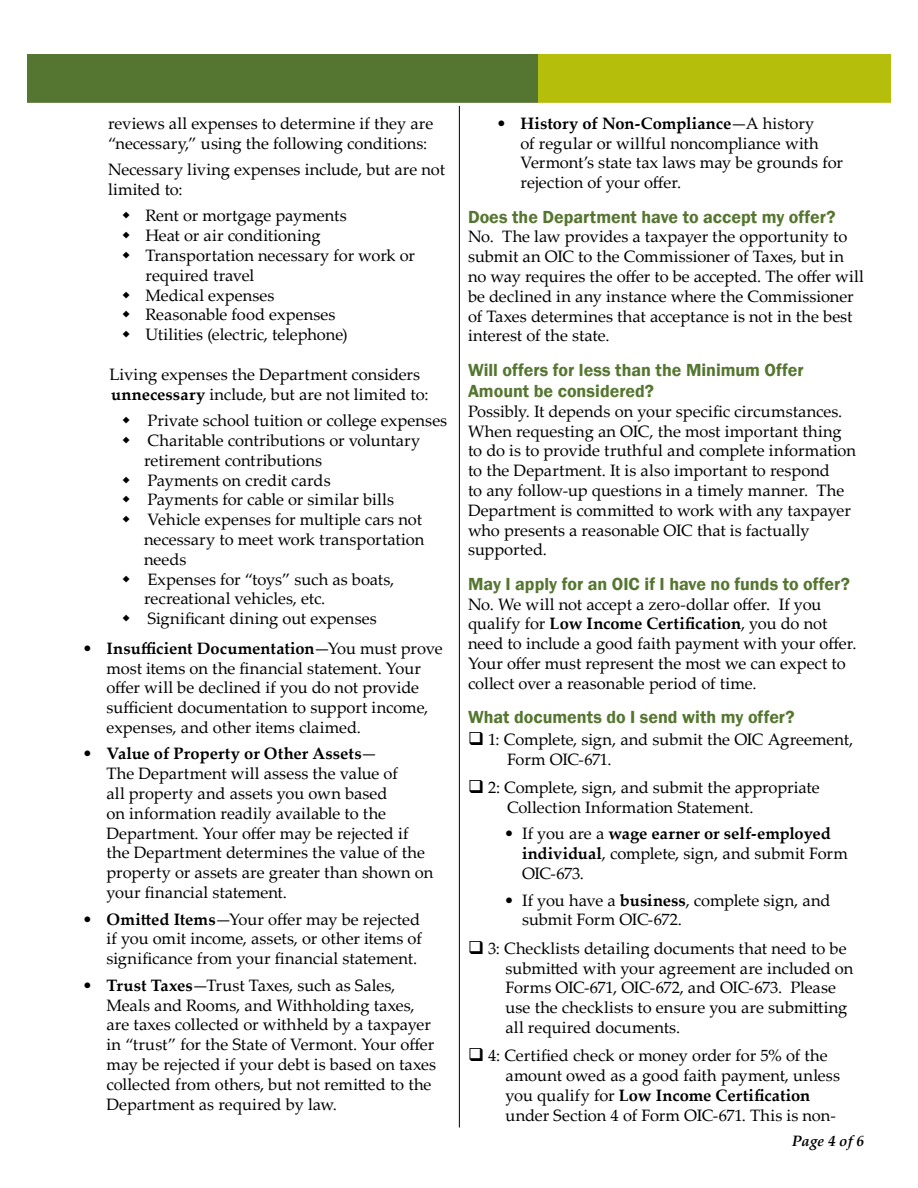
<style>
.page{position:relative;width:918px;height:1188px;background:#fff}
.page>*{position:absolute;margin:0;border:0;box-sizing:border-box;transform-origin:0 0}
.t1{font:600 18px/21px "Franklin Gothic";color:#557630}
.t2{font:16.5px/19.8px "Palatino Linotype";color:#000}
.t3{font:italic 700 15px "Palatino Linotype";letter-spacing:.005em;color:#000}
.s1{font-weight:700}
</style>
<div class="page">
<div style="left:27px;top:54px;width:511px;height:49px;background:#557630;border:2px solid #557630"></div>
<div style="left:538px;top:54px;width:353px;height:49px;background:#b5bf0b;border:2px solid #b5bf0b"></div>
<hr style="left:459px;top:106px;width:1px;height:1022px;background:#000">
<p class="t2" style="left:108px;top:113px;width:327px">reviews all expenses to determine if they are “necessary,” using the following conditions:</p>
<p class="t2" style="left:108px;top:159px;width:339px">Necessary living expenses include, but are not limited to:</p>
<p class="t2" style="left:146px;top:205px;width:271px">Rent or mortgage payments<br>Heat or air conditioning<br>Transportation necessary for work or required travel<br>Medical expenses<br>Reasonable food expenses<br>Utilities (electric, telephone)</p>
<p class="t2" style="left:110px;top:364px;width:320px">Living expenses the Department considers <span class="s1">unnecessary</span> include, but are not limited to:</p>
<p class="t2" style="left:144px;top:410px;width:305px">Private school tuition or college expenses<br>Charitable contributions or voluntary retirement contributions<br>Payments on credit cards<br>Payments for cable or similar bills<br>Vehicle expenses for multiple cars not necessary to meet work transportation needs<br>Expenses for “toys” such as boats, recreational vehicles, etc.<br>Significant dining out expenses</p>
<p class="t2" style="left:106px;top:638px;width:338px;text-indent:-24px">• <span class="s1">Insufficient Documentation</span>—You must prove most items on the financial statement. Your offer will be declined if you do not provide sufficient documentation to support income, expenses, and other items claimed.</p>
<p class="t2" style="left:106px;top:743px;width:328px;text-indent:-24px">• <span class="s1">Value of Property or Other Assets</span>—<br>The Department will assess the value of<br>all property and assets you own based<br>on information readily available to the Department. Your offer may be rejected if the Department determines the value of the property or assets are greater than shown on your financial statement.</p>
<p class="t2" style="left:106px;top:908px;width:317px;text-align:justify;text-indent:-24px">• <span class="s1">Omitted Items</span>—Your offer may be rejected if you omit income, assets, or other items of significance from your financial statement.</p>
<p class="t2" style="left:106px;top:975px;width:331px;text-indent:-24px">• <span class="s1">Trust Taxes</span>—Trust Taxes, such as Sales, Meals and Rooms, and Withholding taxes, are taxes collected or withheld by a taxpayer in “trust” for the State of Vermont. Your offer may be rejected if your debt is based on taxes collected from others, but not remitted to the Department as required by law.</p>
<p class="t2" style="left:520px;top:113px;width:324px;text-indent:-24px">• <span class="s1">History of Non-Compliance</span>—A history<br>of regular or willful noncompliance with Vermont’s state tax laws may be grounds for rejection of your offer.</p>
<p class="t1" style="left:468px;top:206px;width:369px">Does the Department have to accept my offer?</p>
<p class="t2" style="left:468px;top:226px;width:397px">No. The law provides a taxpayer the opportunity to submit an OIC to the Commissioner of Taxes, but in no way requires the offer to be accepted. The offer will be declined in any instance where the Commissioner of Taxes determines that acceptance is not in the best interest of the state.</p>
<p class="t1" style="left:468px;top:360px;width:337px">Will offers for less than the Minimum Offer<br>Amount be considered?</p>
<p class="t2" style="left:468px;top:401px;width:390px">Possibly. It depends on your specific circumstances.<br>When requesting an OIC, the most important thing to do is to provide truthful and complete information to the Department. It is also important to respond<br>to any follow-up questions in a timely manner. The Department is committed to work with any taxpayer who presents a reasonable OIC that is factually supported.</p>
<p class="t1" style="left:468px;top:574px;width:383px">May I apply for an OIC if I have no funds to offer?</p>
<p class="t2" style="left:468px;top:593px;width:390px">No. We will not accept a zero-dollar offer. If you qualify for <span class="s1">Low Income Certification</span>, you do not need to include a good faith payment with your offer.<br>Your offer must represent the most we can expect to collect over a reasonable period of time.</p>
<p class="t1" style="left:468px;top:707px;width:328px">What documents do I send with my offer?</p>
<p class="t2" style="left:507px;top:729px;width:348px;text-indent:-39px">❑ 1: Complete, sign, and submit the OIC Agreement,<br>Form OIC-671.</p>
<p class="t2" style="left:507px;top:777px;width:314px;text-indent:-39px">❑ 2: Complete, sign, and submit the appropriate<br>Collection Information Statement.</p>
<p class="t2" style="left:522px;top:823px;width:327px;text-indent:-18px">• If you are a <span class="s1">wage earner or self-employed individual</span>, complete, sign, and submit Form<br>OIC-673.</p>
<p class="t2" style="left:522px;top:889px;width:310px;text-indent:-18px">• If you have a <span class="s1">business</span>, complete sign, and submit Form OIC-672.</p>
<p class="t2" style="left:506px;top:938px;width:350px;text-indent:-38px">❑ 3: Checklists detailing documents that need to be submitted with your agreement are included on Forms OIC-671, OIC-672, and OIC-673. Please use the checklists to ensure you are submitting all required documents.</p>
<p class="t2" style="left:506px;top:1045px;width:336px;text-indent:-38px">❑ 4: Certified check or money order for 5% of the amount owed as a good faith payment, unless you qualify for <span class="s1">Low Income Certification </span>under Section 4 of Form OIC-671. This is non-</p>
<p class="t3" style="left:792px;top:1130px;width:74px">Page 4 of 6</p>
</div>
